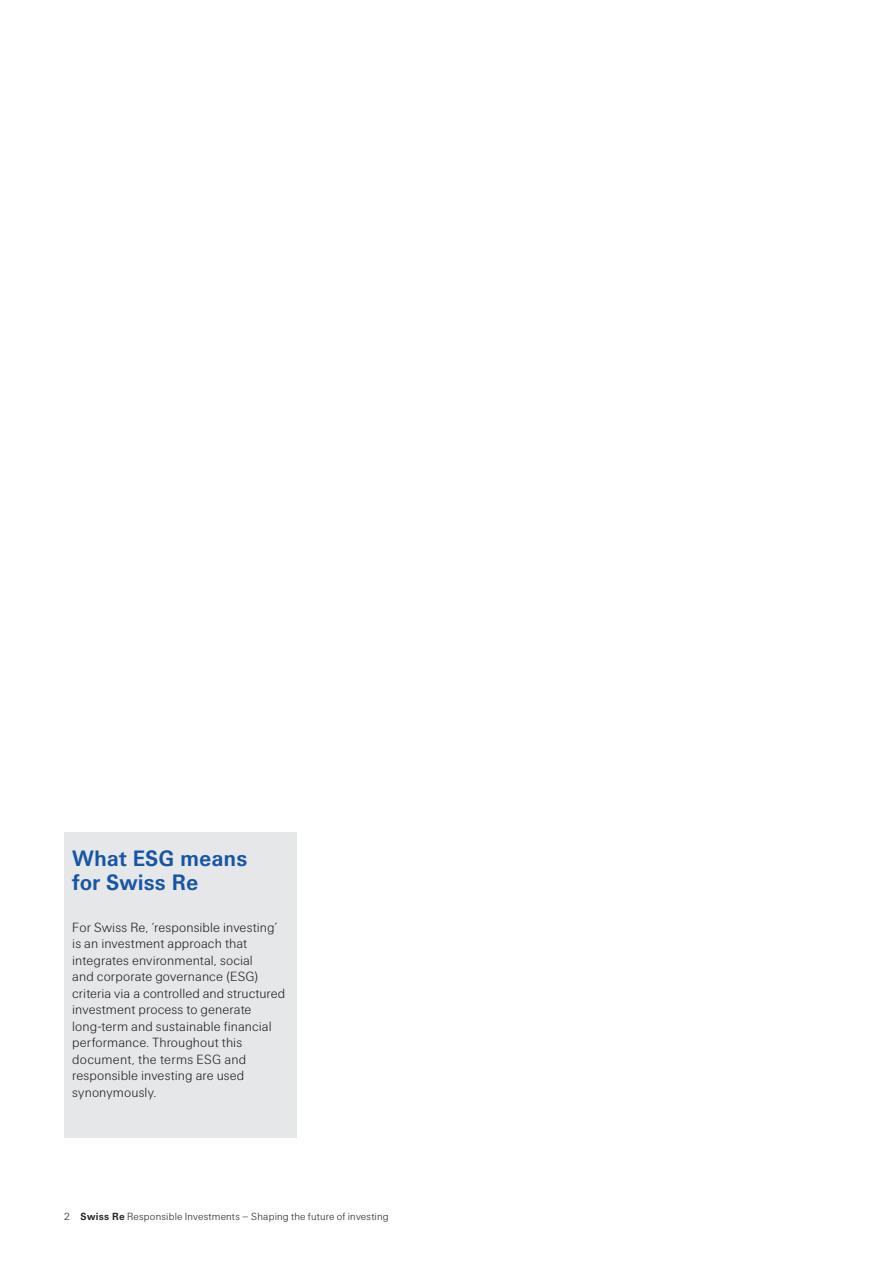
<style>
.page{position:relative;width:893px;height:1263px;background:#fff}
.page>*{position:absolute;margin:0;border:0;box-sizing:border-box;transform-origin:0 0}
.t1{font:700 22.5px/24.8px "Swiss Re Sans OT";color:#1855a5}
.t2{font:300 13.5px/16.5px "Swiss Re Sans OT";letter-spacing:.005em;color:#231f20}
.t3{font:300 10.5px "Swiss Re Sans OT";letter-spacing:.015em;color:#231f20}
.s1{font-weight:700}
</style>
<div class="page">
<div style="left:64px;top:833px;width:232px;height:305px;background:#e6e7e9"></div>
<h1 class="t1" style="left:72px;top:846px;width:177px">What ESG means for Swiss Re</h1>
<p class="t2" style="left:72px;top:919px;width:214px">For Swiss Re, ‘responsible investing’ is an investment approach that integrates environmental, social<br>and corporate governance (ESG) criteria via a controlled and structured investment process to generate long-term and sustainable financial performance. Throughout this document, the terms ESG and responsible investing are used synonymously.</p>
<p class="t3" style="left:64px;top:1211px;width:326px">2 <span class="s1">Swiss Re</span> Responsible Investments – Shaping the future of investing</p>
</div>
